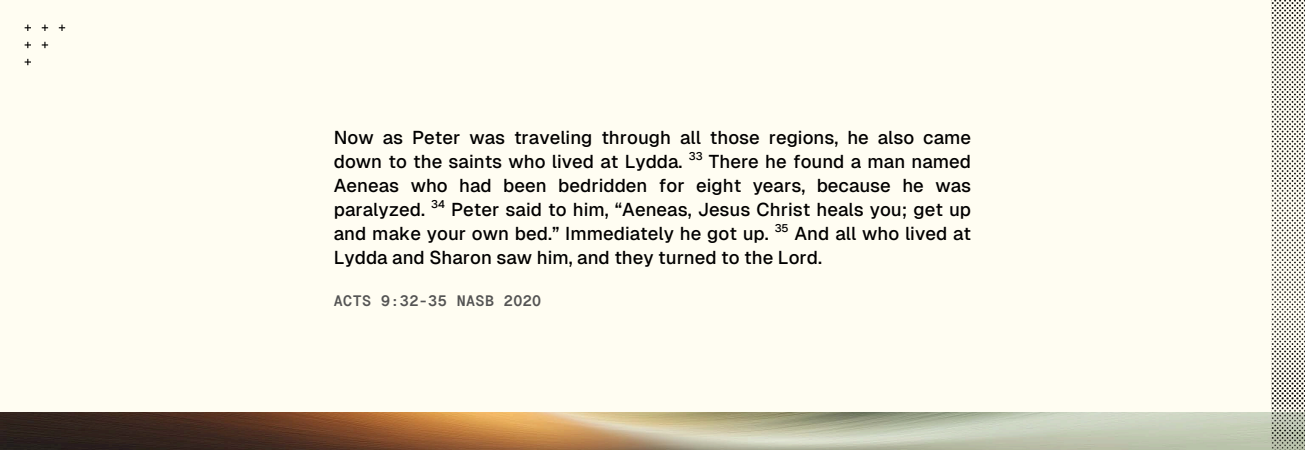
<style>
.page{position:relative;width:1305px;height:450px;background:#fffdf2}
.page>*{position:absolute;margin:0;border:0;box-sizing:border-box;transform-origin:0 0}
.t1{font:500 18.5px/24px "Geist";color:#000}
.t2{font:700 15px "Geist Mono";letter-spacing:.03em;color:#545454}
.t3{font:500 11.1px "Geist";color:#000}
</style>
<div class="page">
<svg style="left:25px;top:25px;width:6px;height:6px"></svg>
<svg style="left:42px;top:25px;width:6px;height:6px"></svg>
<svg style="left:59px;top:25px;width:6px;height:6px"></svg>
<svg style="left:25px;top:42px;width:6px;height:6px"></svg>
<svg style="left:42px;top:42px;width:6px;height:6px"></svg>
<svg style="left:25px;top:59px;width:6px;height:6px"></svg>
<img style="left:0;top:413px;width:1272px;height:37px">
<img style="left:1272px;top:0;width:33px;height:450px">
<p class="t1" style="left:334px;top:125px;width:639px">Now as Peter was traveling through all those regions, he also came down to the saints who lived at Lydda.</p>
<p class="t3" style="left:689px;top:149px;width:15px">33</p>
<p class="t1" style="left:334px;top:149px;width:639px;text-align:justify;text-indent:375px">There he found a man named Aeneas who had been bedridden for eight years, because he was paralyzed.</p>
<p class="t3" style="left:431px;top:197px;width:15px">34</p>
<p class="t1" style="left:334px;top:197px;width:639px;text-indent:117px">Peter said to him, “Aeneas, Jesus Christ heals you; get up and make your own bed.” Immediately he got up.</p>
<p class="t3" style="left:775px;top:221px;width:16px">35</p>
<p class="t1" style="left:334px;top:221px;width:639px;text-indent:461px">And all who lived at<br>Lydda and Sharon saw him, and they turned to the Lord.</p>
<p class="t2" style="left:334px;top:292px;width:209px">ACTS 9:32-35 NASB 2020</p>
</div>
